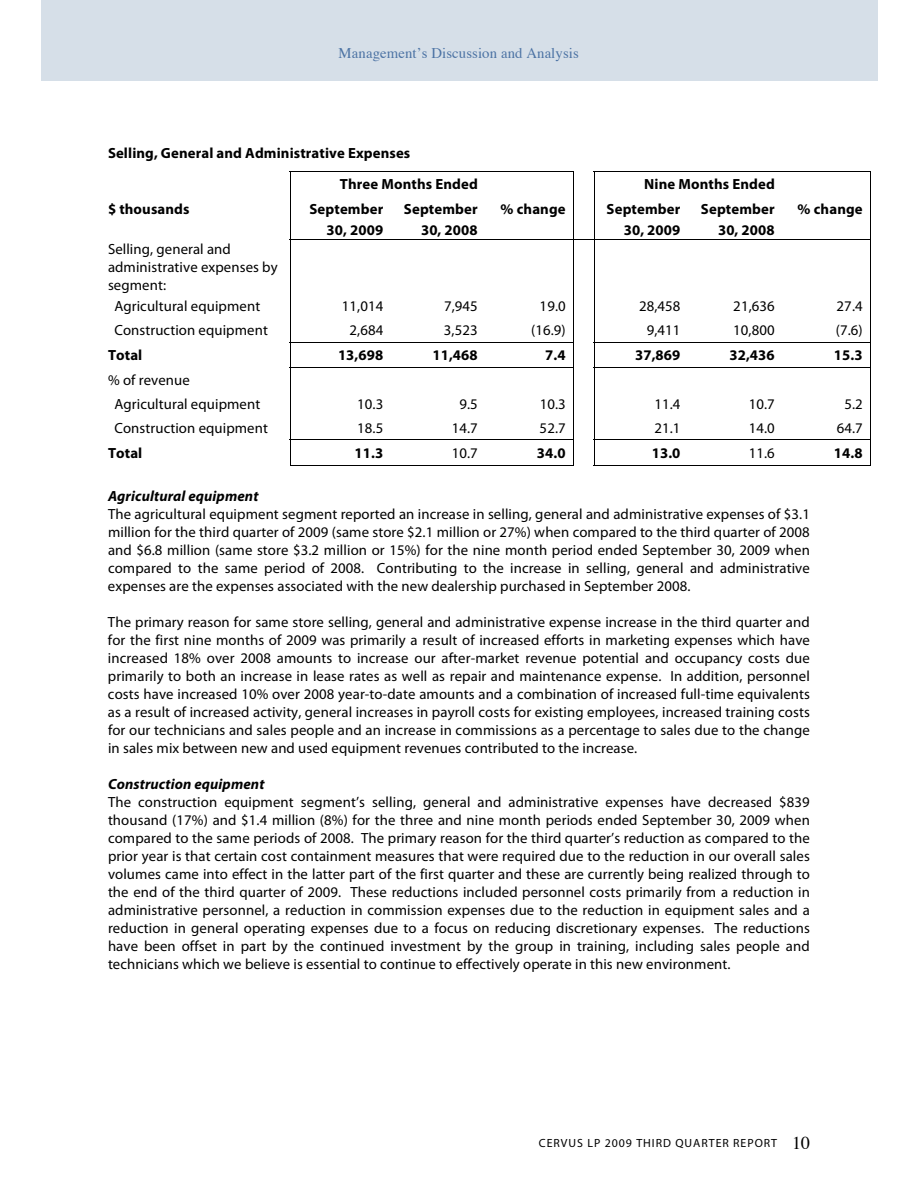
<style>
.page{position:relative;width:918px;height:1188px;background:#fff}
.page>*{position:absolute;margin:0;border:0;box-sizing:border-box;transform-origin:0 0}
.t1{font:14.7px/18px "Myriad Pro";letter-spacing:.005em;color:#000}
.t2{font:700 14.7px/21.3px "Myriad Pro";letter-spacing:.01em;color:#000;text-align:right}
.t3{font:14.7px "Times";letter-spacing:.005em;color:#4c73a4}
.t4{font:11.85px "Myriad Pro";letter-spacing:.08em;color:#000}
.s1{font-weight:700;font-style:italic}
.s2{font-family:"Times";font-size:18px}
</style>
<div class="page">
<div style="left:41px;top:0;width:837px;height:81px;background:#d6dfe8"></div>
<hr style="left:290px;top:171px;width:284px;height:1px;background:#000">
<hr style="left:594px;top:171px;width:277px;height:1px;background:#000">
<svg style="left:290px;top:172px;width:1px;height:25px"></svg>
<svg style="left:573px;top:172px;width:1px;height:25px"></svg>
<svg style="left:594px;top:172px;width:1px;height:25px"></svg>
<svg style="left:870px;top:172px;width:1px;height:25px"></svg>
<hr style="left:290px;top:197px;width:1px;height:42px;background:#000">
<hr style="left:573px;top:197px;width:1px;height:42px;background:#000">
<hr style="left:594px;top:197px;width:1px;height:42px;background:#000">
<hr style="left:870px;top:197px;width:1px;height:42px;background:#000">
<hr style="left:290px;top:239px;width:581px;height:1px;background:#000">
<hr style="left:290px;top:240px;width:1px;height:54px;background:#000">
<hr style="left:573px;top:240px;width:1px;height:54px;background:#000">
<hr style="left:594px;top:240px;width:1px;height:54px;background:#000">
<hr style="left:870px;top:240px;width:1px;height:54px;background:#000">
<hr style="left:290px;top:342px;width:284px;height:1px;background:#000">
<hr style="left:594px;top:342px;width:277px;height:1px;background:#000">
<hr style="left:290px;top:367px;width:284px;height:1px;background:#000">
<hr style="left:594px;top:367px;width:277px;height:1px;background:#000">
<hr style="left:290px;top:440px;width:284px;height:1px;background:#000">
<hr style="left:594px;top:440px;width:277px;height:1px;background:#000">
<svg style="left:290px;top:294px;width:1px;height:171px"></svg>
<hr style="left:290px;top:465px;width:102px;height:1px;background:#000">
<hr style="left:391px;top:465px;width:95px;height:1px;background:#000">
<hr style="left:485px;top:465px;width:88px;height:1px;background:#000">
<svg style="left:573px;top:294px;width:1px;height:172px"></svg>
<svg style="left:594px;top:294px;width:1px;height:171px"></svg>
<hr style="left:594px;top:465px;width:95px;height:1px;background:#000">
<hr style="left:688px;top:465px;width:95px;height:1px;background:#000">
<hr style="left:782px;top:465px;width:88px;height:1px;background:#000">
<svg style="left:870px;top:294px;width:1px;height:172px"></svg>
<p class="t3" style="left:339px;top:47px;width:242px">Management’s Discussion and Analysis</p>
<p class="t2" style="left:340px;top:139px;width:140px;line-height:30.6px;text-align:left;text-indent:-232px">Selling, General and Administrative Expenses<br>Three Months Ended</p>
<p class="t2" style="left:644px;top:175px;width:132px">Nine Months Ended</p>
<p class="t2" style="left:108px;top:200px;width:83px">$ thousands</p>
<p class="t2" style="left:310px;top:200px;width:75px">September<br>30, 2009</p>
<p class="t2" style="left:404px;top:200px;width:75px">September<br>30, 2008</p>
<p class="t2" style="left:501px;top:200px;width:67px">% change</p>
<p class="t2" style="left:607px;top:200px;width:75px">September<br>30, 2009</p>
<p class="t2" style="left:701px;top:200px;width:75px">September<br>30, 2008</p>
<p class="t2" style="left:798px;top:200px;width:67px">% change</p>
<p class="t1" style="left:108px;top:241px;width:171px">Selling, general and administrative expenses by segment:</p>
<p class="t1" style="left:114px;top:298px;width:147px">Agricultural equipment</p>
<p class="t1" style="left:342px;top:298px;width:43px">11,014</p>
<p class="t1" style="left:444px;top:298px;width:35px">7,945</p>
<p class="t1" style="left:540px;top:298px;width:28px">19.0</p>
<p class="t1" style="left:639px;top:298px;width:43px">28,458</p>
<p class="t1" style="left:733px;top:298px;width:43px">21,636</p>
<p class="t1" style="left:837px;top:298px;width:28px">27.4</p>
<p class="t1" style="left:114px;top:322px;width:155px">Construction equipment</p>
<p class="t1" style="left:349px;top:322px;width:35px">2,684</p>
<p class="t1" style="left:444px;top:322px;width:35px">3,523</p>
<p class="t1" style="left:531px;top:322px;width:36px">(16.9)</p>
<p class="t1" style="left:647px;top:322px;width:35px">9,411</p>
<p class="t1" style="left:733px;top:322px;width:43px">10,800</p>
<p class="t1" style="left:836px;top:322px;width:28px">(7.6)</p>
<p class="t2" style="left:108px;top:346px;width:36px">Total</p>
<p class="t2" style="left:338px;top:346px;width:47px">13,698</p>
<p class="t2" style="left:432px;top:346px;width:47px">11,468</p>
<p class="t2" style="left:545px;top:346px;width:22px">7.4</p>
<p class="t2" style="left:635px;top:346px;width:47px">37,869</p>
<p class="t2" style="left:729px;top:346px;width:47px">32,436</p>
<p class="t2" style="left:834px;top:346px;width:30px">15.3</p>
<p class="t1" style="left:114px;top:369px;width:147px;line-height:24.2px;text-indent:-6px">% of revenue<br>Agricultural equipment</p>
<p class="t1" style="left:357px;top:396px;width:28px">10.3</p>
<p class="t1" style="left:459px;top:396px;width:20px">9.5</p>
<p class="t1" style="left:540px;top:396px;width:28px">10.3</p>
<p class="t1" style="left:654px;top:396px;width:28px">11.4</p>
<p class="t1" style="left:749px;top:396px;width:28px">10.7</p>
<p class="t1" style="left:844px;top:396px;width:20px">5.2</p>
<p class="t1" style="left:114px;top:420px;width:155px">Construction equipment</p>
<p class="t1" style="left:357px;top:420px;width:28px">18.5</p>
<p class="t1" style="left:452px;top:420px;width:28px">14.7</p>
<p class="t1" style="left:540px;top:420px;width:28px">52.7</p>
<p class="t1" style="left:654px;top:420px;width:28px">21.1</p>
<p class="t1" style="left:749px;top:420px;width:28px">14.0</p>
<p class="t1" style="left:837px;top:420px;width:28px">64.7</p>
<p class="t2" style="left:108px;top:443px;width:36px">Total</p>
<p class="t2" style="left:355px;top:443px;width:30px">11.3</p>
<p class="t1" style="left:452px;top:445px;width:28px">10.7</p>
<p class="t2" style="left:537px;top:443px;width:30px">34.0</p>
<p class="t2" style="left:652px;top:443px;width:30px">13.0</p>
<p class="t1" style="left:749px;top:445px;width:28px">11.6</p>
<p class="t2" style="left:834px;top:443px;width:30px">14.8</p>
<p class="t1" style="left:108px;top:489px;width:703px"><span class="s1">Agricultural equipment<br></span>The agricultural equipment segment reported an increase in selling, general and administrative expenses of $3.1 million for the third quarter of 2009 (same store $2.1 million or 27%) when compared to the third quarter of 2008 and $6.8 million (same store $3.2 million or 15%) for the nine month period ended September 30, 2009 when compared to the same period of 2008. Contributing to the increase in selling, general and administrative expenses are the expenses associated with the new dealership purchased in September 2008.</p>
<p class="t1" style="left:108px;top:615px;width:704px;text-align:justify">The primary reason for same store selling, general and administrative expense increase in the third quarter and for the first nine months of 2009 was primarily a result of increased efforts in marketing expenses which have increased 18% over 2008 amounts to increase our after-market revenue potential and occupancy costs due primarily to both an increase in lease rates as well as repair and maintenance expense. In addition, personnel costs have increased 10% over 2008 year-to-date amounts and a combination of increased full-time equivalents as a result of increased activity, general increases in payroll costs for existing employees, increased training costs for our technicians and sales people and an increase in commissions as a percentage to sales due to the change in sales mix between new and used equipment revenues contributed to the increase.</p>
<p class="t1" style="left:108px;top:777px;width:703px"><span class="s1">Construction equipment<br></span>The construction equipment segment’s selling, general and administrative expenses have decreased $839 thousand (17%) and $1.4 million (8%) for the three and nine month periods ended September 30, 2009 when compared to the same periods of 2008. The primary reason for the third quarter’s reduction as compared to the prior year is that certain cost containment measures that were required due to the reduction in our overall sales volumes came into effect in the latter part of the first quarter and these are currently being realized through to the end of the third quarter of 2009. These reductions included personnel costs primarily from a reduction in administrative personnel, a reduction in commission expenses due to the reduction in equipment sales and a reduction in general operating expenses due to a focus on reducing discretionary expenses. The reductions have been offset in part by the continued investment by the group in training, including sales people and technicians which we believe is essential to continue to effectively operate in this new environment.</p>
<p class="t4" style="left:539px;top:1139px;width:273px">CERVUS LP 2009 THIRD QUARTER REPORT <span class="s2">10</span></p>
</div>
